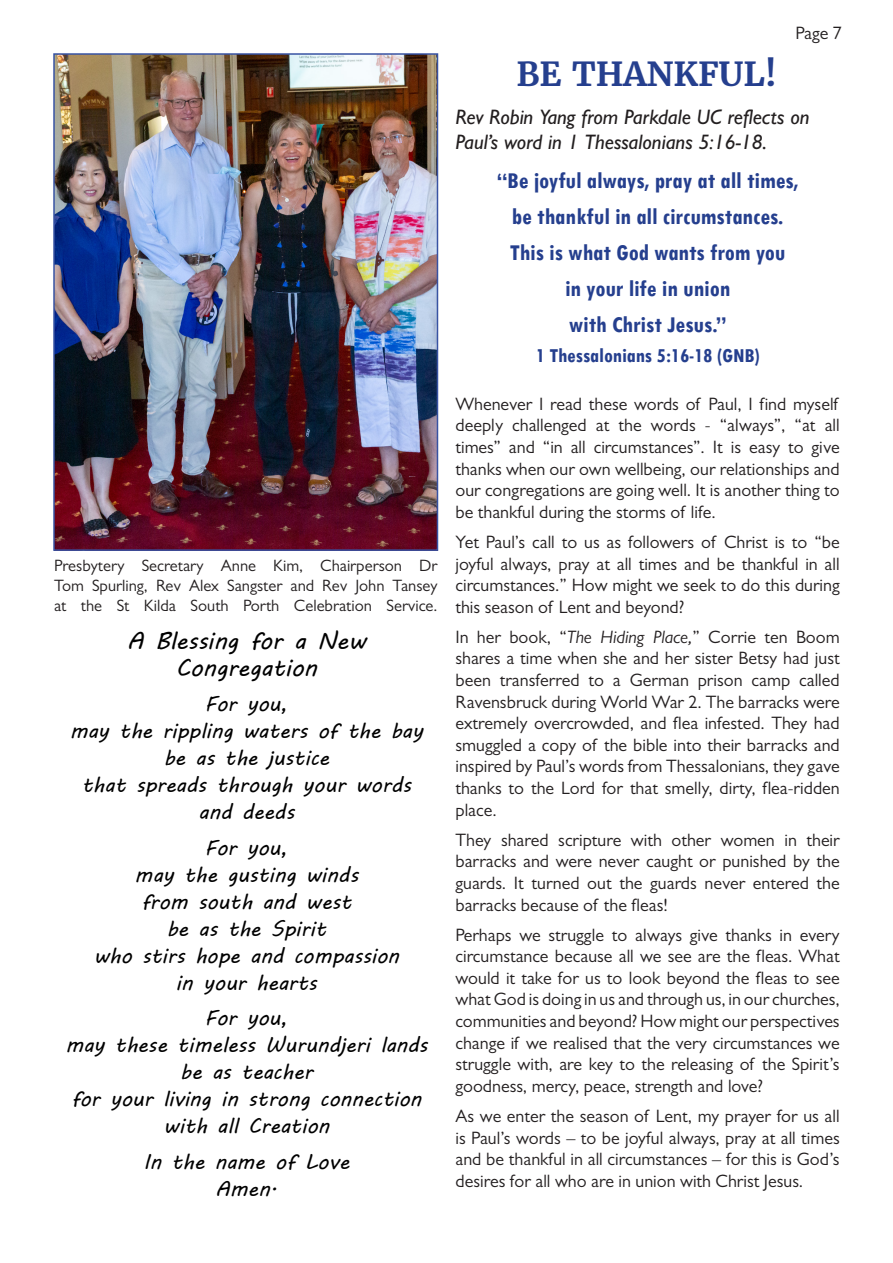
<style>
.page{position:relative;width:893px;height:1263px;background:#fff}
.page>*{position:absolute;margin:0;border:0;box-sizing:border-box;transform-origin:0 0}
.t1{font:700 33px "Merriweather";color:#253f8e}
.Author{font:700 condensed 24px/36px "Tw Cen";color:#253f8e;text-align:center}
.MV_Boliwood{font:24px/27px "MV Boli";color:#000;text-align:center}
.MV_Boliwood-2{font:21px/27px "MV Boli";color:#000;text-align:center}
.Introduction{font:italic 500 21px/25.2px "Gill Sans";color:#231f20}
.Author-2{font:700 condensed 21px "Tw Cen";color:#253f8e}
.Body_text_Newsbeat{font:18px/21.6px "Gill Sans";color:#231f20;text-align:justify}
.Body_text_Newsbeat-2{font:16.5px/19.8px "Gill Sans";color:#231f20;text-align:justify}
.s1{font-style:italic}
</style>
<div class="page">
<img style="left:56px;top:56px;width:379px;height:492px">
<div style="left:53px;top:53px;width:385px;height:498px;border:2px solid #3853a3"></div>
<p class="Body_text_Newsbeat-2" style="left:54px;top:555px;width:385px">Presbytery Secretary Anne Kim, Chairperson Dr Tom Spurling, Rev Alex Sangster and Rev John Tansey at the St Kilda South Porth Celebration Service.</p>
<p class="MV_Boliwood" style="left:127px;top:626px;width:240px">A Blessing for a New<br>Congregation</p>
<p class="MV_Boliwood-2" style="left:70px;top:690px;width:355px">For you,<br>may the rippling waters of the bay be as the justice<br>that spreads through your words and deeds</p>
<p class="MV_Boliwood-2" style="left:94px;top:833px;width:307px">For you,<br>may the gusting winds<br>from south and west<br>be as the Spirit<br>who stirs hope and compassion in your hearts</p>
<p class="MV_Boliwood-2" style="left:65px;top:1004px;width:364px">For you,<br>may these timeless Wurundjeri lands be as teacher<br>for your living in strong connection with all Creation</p>
<p class="MV_Boliwood-2" style="left:144px;top:1147px;width:207px">In the name of Love<br>Amen.</p>
<p class="t1" style="left:516px;top:53px;width:262px">BE THANKFUL!</p>
<p class="Body_text_Newsbeat" style="left:795px;top:22px;width:48px">Page 7</p>
<p class="Introduction" style="left:455px;top:104px;width:356px">Rev Robin Yang from Parkdale UC reflects on<br>Paul’s word in 1 Thessalonians 5:16-18.</p>
<p class="Author" style="left:497px;top:162px;width:303px">“Be joyful always, pray at all times, be thankful in all circumstances.<br>This is what God wants from you<br>in your life in union<br>with Christ Jesus.”</p>
<p class="Author-2" style="left:536px;top:343px;width:225px">1 Thessalonians 5:16-18 (GNB)</p>
<p class="Body_text_Newsbeat" style="left:455px;top:393px;width:386px">Whenever I read these words of Paul, I find myself deeply challenged at the words - “always”, “at all times” and “in all circumstances”. It is easy to give thanks when our own wellbeing, our relationships and our congregations are going well. It is another thing to be thankful during the storms of life.</p>
<p class="Body_text_Newsbeat" style="left:455px;top:531px;width:386px">Yet Paul’s call to us as followers of Christ is to “be joyful always, pray at all times and be thankful in all circumstances.” How might we seek to do this during this season of Lent and beyond?</p>
<p class="Body_text_Newsbeat" style="left:455px;top:626px;width:386px">In her book, “<span class="s1">The Hiding Place,</span>” Corrie ten Boom shares a time when she and her sister Betsy had just been transferred to a German prison camp called Ravensbruck during World War 2. The barracks were extremely overcrowded, and flea infested. They had smuggled a copy of the bible into their barracks and inspired by Paul’s words from Thessalonians, they gave thanks to the Lord for that smelly, dirty, flea-ridden place.</p>
<p class="Body_text_Newsbeat" style="left:455px;top:829px;width:386px">They shared scripture with other women in their barracks and were never caught or punished by the guards. It turned out the guards never entered the barracks because of the fleas!</p>
<p class="Body_text_Newsbeat" style="left:455px;top:924px;width:386px">Perhaps we struggle to always give thanks in every circumstance because all we see are the fleas. What would it take for us to look beyond the fleas to see what God is doing in us and through us, in our churches, communities and beyond? How might our perspectives change if we realised that the very circumstances we struggle with, are key to the releasing of the Spirit’s goodness, mercy, peace, strength and love?</p>
<p class="Body_text_Newsbeat" style="left:455px;top:1105px;width:386px">As we enter the season of Lent, my prayer for us all is Paul’s words – to be joyful always, pray at all times and be thankful in all circumstances – for this is God’s desires for all who are in union with Christ Jesus.</p>
</div>
